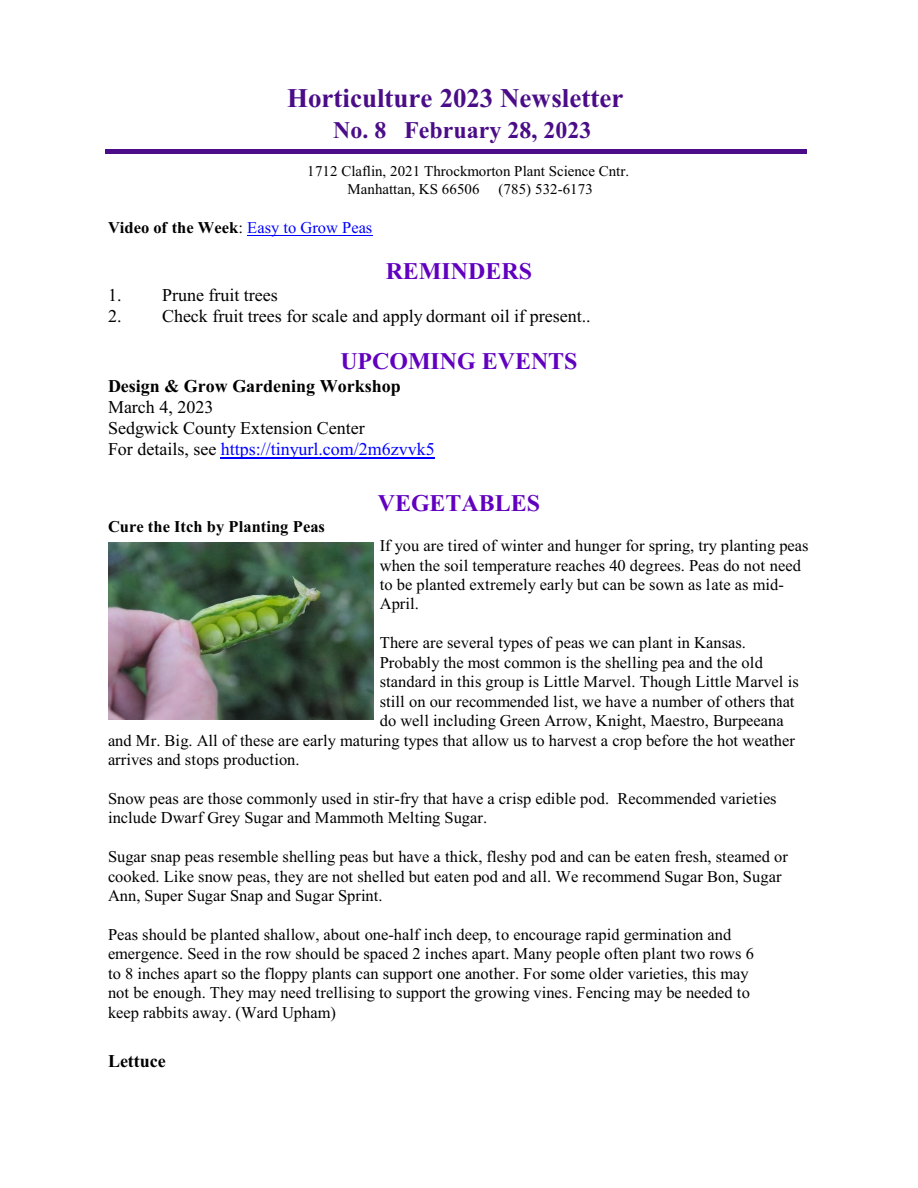
<style>
.page{position:relative;width:918px;height:1188px;background:#fff}
.page>*{position:absolute;margin:0;border:0;box-sizing:border-box;transform-origin:0 0}
.t1{font:700 27px "Times New Roman";color:#4a0d87}
.t2{font:700 24px "Times New Roman";color:#6100bf}
.t3{font:700 24px "Times New Roman";color:#4a0d87}
.t4{font:18px/21.3px "Times New Roman";color:#000}
.t5{font:700 18px "Times New Roman";color:#000}
.t6{font:16.5px/19.5px "Times New Roman";color:#000}
.t7{font:700 16.5px "Times New Roman";color:#000}
.t8{font:15px/17.7px "Times New Roman";color:#000}
.s1{font-weight:400}
.s2{font-weight:400;color:#00f}
.s3{color:#00f}
</style>
<div class="page">
<img style="left:108px;top:542px;width:265px;height:177px">
<hr style="left:247px;top:235px;width:126px;height:1px;background:#00f">
<hr style="left:221px;top:458px;width:214px;height:1px;background:#00f">
<hr style="left:105px;top:150px;width:702px;height:4px;background:#4a0d87">
<h1 class="t1" style="left:287px;top:88px;width:338px">Horticulture 2023 Newsletter</h1>
<h2 class="t3" style="left:333px;top:122px;width:260px">No. 8 February 28, 2023</h2>
<p class="t8" style="left:347px;top:164px;width:283px;text-indent:-40px">1712 Claflin, 2021 Throckmorton Plant Science Cntr.<br>Manhattan, KS 66506</p>
<p class="t8" style="left:498px;top:181px;width:96px">(785) 532-6173</p>
<p class="t7" style="left:108px;top:221px;width:266px">Video of the Week<span class="s1">:</span> <span class="s2">Easy to Grow Peas</span></p>
<h2 class="t2" style="left:386px;top:263px;width:148px">REMINDERS</h2>
<p class="t4" style="left:108px;top:286px;width:171px">1. Prune fruit trees</p>
<p class="t4" style="left:108px;top:307px;width:484px">2. Check fruit trees for scale and apply dormant oil if present..</p>
<h2 class="t2" style="left:340px;top:353px;width:239px">UPCOMING EVENTS</h2>
<p class="t5" style="left:108px;top:379px;width:294px">Design &amp; Grow Gardening Workshop</p>
<p class="t4" style="left:108px;top:398px;width:328px">March 4, 2023<br>Sedgwick County Extension Center<br>For details, see <span class="s3">https://tinyurl.com/2m6zvvk5</span></p>
<h2 class="t2" style="left:378px;top:494px;width:164px">VEGETABLES</h2>
<p class="t7" style="left:108px;top:521px;width:218px">Cure the Itch by Planting Peas</p>
<p class="t6" style="left:380px;top:537px;width:430px">If you are tired of winter and hunger for spring, try planting peas when the soil temperature reaches 40 degrees. Peas do not need to be planted extremely early but can be sown as late as mid-April.</p>
<p class="t6" style="left:380px;top:635px;width:368px">There are several types of peas we can plant in Kansas.</p>
<p class="t6" style="left:380px;top:654px;width:385px">Probably the most common is the shelling pea and the old</p>
<p class="t6" style="left:380px;top:674px;width:421px">standard in this group is Little Marvel. Though Little Marvel is</p>
<p class="t6" style="left:380px;top:693px;width:416px">still on our recommended list, we have a number of others that</p>
<p class="t6" style="left:380px;top:712px;width:405px">do well including Green Arrow, Knight, Maestro, Burpeeana</p>
<p class="t6" style="left:108px;top:732px;width:689px">and Mr. Big. All of these are early maturing types that allow us to harvest a crop before the hot weather</p>
<p class="t6" style="left:108px;top:751px;width:193px">arrives and stops production.</p>
<p class="t6" style="left:108px;top:790px;width:670px">Snow peas are those commonly used in stir-fry that have a crisp edible pod. Recommended varieties include Dwarf Grey Sugar and Mammoth Melting Sugar.</p>
<p class="t6" style="left:108px;top:849px;width:681px">Sugar snap peas resemble shelling peas but have a thick, fleshy pod and can be eaten fresh, steamed or cooked. Like snow peas, they are not shelled but eaten pod and all. We recommend Sugar Bon, Sugar<br>Ann, Super Sugar Snap and Sugar Sprint.</p>
<p class="t6" style="left:108px;top:926px;width:647px">Peas should be planted shallow, about one-half inch deep, to encourage rapid germination and emergence. Seed in the row should be spaced 2 inches apart. Many people often plant two rows 6 to 8 inches apart so the floppy plants can support one another. For some older varieties, this may not be enough. They may need trellising to support the growing vines. Fencing may be needed to keep rabbits away. (Ward Upham)</p>
<p class="t5" style="left:108px;top:1055px;width:59px">Lettuce</p>
</div>
